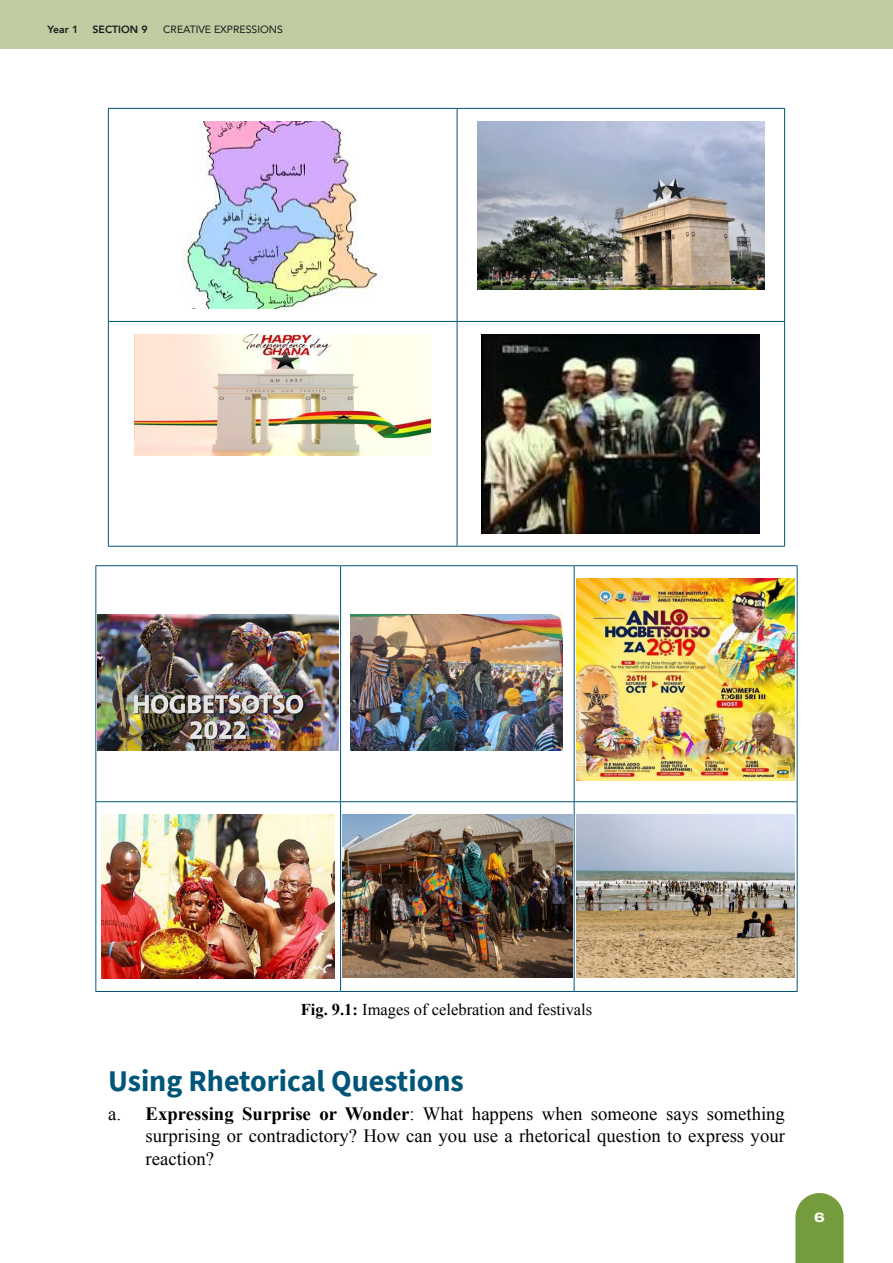
<style>
.page{position:relative;width:893px;height:1263px;background:#fff}
.page>*{position:absolute;margin:0;border:0;box-sizing:border-box;transform-origin:0 0}
.t1{font:700 30px "Source Sans Pro";color:#005578}
.t2{font:18.75px/22.5px "Times New Roman";color:#000;text-align:justify}
.t3{font:16.5px "Times New Roman";color:#000}
.t4{font:800 13.5px "Archivo Expanded";color:#fff}
.t5{font:10.5px "Avenir";color:#1a1a1a}
.t6{font:800 10.5px "Avenir";color:#1a1a1a}
.s1{font-weight:700}
</style>
<div class="page">
<div style="left:0;top:0;width:893px;height:49px;background:#c0cca2"></div>
<svg style="left:795px;top:1193px;width:49px;height:70px;background:#80a44d"></svg>
<hr style="left:457px;top:109px;width:1px;height:212px;background:#005578">
<hr style="left:108px;top:321px;width:349px;height:1px;background:#005578">
<hr style="left:457px;top:321px;width:328px;height:1px;background:#005578">
<hr style="left:457px;top:322px;width:1px;height:224px;background:#005578">
<hr style="left:108px;top:108px;width:349px;height:1px;background:#005578">
<hr style="left:108px;top:109px;width:1px;height:212px;background:#005578">
<hr style="left:457px;top:108px;width:328px;height:1px;background:#005578">
<hr style="left:784px;top:109px;width:1px;height:212px;background:#005578">
<hr style="left:108px;top:322px;width:1px;height:224px;background:#005578">
<hr style="left:784px;top:322px;width:1px;height:224px;background:#005578">
<hr style="left:108px;top:546px;width:349px;height:1px;background:#005578">
<hr style="left:457px;top:546px;width:328px;height:1px;background:#005578">
<img style="left:182px;top:121px;width:199px;height:188px">
<img style="left:478px;top:121px;width:286px;height:168px">
<img style="left:135px;top:334px;width:296px;height:122px">
<img style="left:482px;top:334px;width:278px;height:199px">
<hr style="left:574px;top:566px;width:1px;height:235px;background:#005578">
<hr style="left:340px;top:566px;width:1px;height:235px;background:#005578">
<hr style="left:574px;top:801px;width:223px;height:1px;background:#005578">
<hr style="left:341px;top:801px;width:233px;height:1px;background:#005578">
<hr style="left:574px;top:802px;width:1px;height:189px;background:#005578">
<hr style="left:95px;top:801px;width:246px;height:1px;background:#005578">
<hr style="left:340px;top:802px;width:1px;height:189px;background:#005578">
<hr style="left:574px;top:565px;width:223px;height:1px;background:#005578">
<hr style="left:797px;top:566px;width:1px;height:235px;background:#005578">
<hr style="left:341px;top:565px;width:233px;height:1px;background:#005578">
<hr style="left:95px;top:565px;width:246px;height:1px;background:#005578">
<hr style="left:95px;top:566px;width:1px;height:235px;background:#005578">
<hr style="left:797px;top:802px;width:1px;height:189px;background:#005578">
<hr style="left:95px;top:802px;width:1px;height:189px;background:#005578">
<hr style="left:574px;top:991px;width:223px;height:1px;background:#005578">
<hr style="left:341px;top:991px;width:233px;height:1px;background:#005578">
<hr style="left:95px;top:991px;width:246px;height:1px;background:#005578">
<img style="left:577px;top:578px;width:217px;height:202px">
<img style="left:350px;top:614px;width:213px;height:136px">
<img style="left:98px;top:615px;width:241px;height:135px">
<img style="left:577px;top:814px;width:217px;height:163px">
<img style="left:343px;top:814px;width:229px;height:163px">
<img style="left:102px;top:814px;width:233px;height:165px">
<p class="t6" style="left:48px;top:21px;width:32px">Year 1</p>
<p class="t6" style="left:93px;top:21px;width:57px">SECTION 9</p>
<p class="t5" style="left:163px;top:21px;width:121px">CREATIVE EXPRESSIONS</p>
<p class="t3" style="left:301px;top:999px;width:293px"><span class="s1">Fig. 9.1:</span> Images of celebration and festivals</p>
<h1 class="t1" style="left:108px;top:1060px;width:357px">Using Rhetorical Questions</h1>
<p class="t2" style="left:146px;top:1102px;width:641px;text-indent:-38px">a. <span class="s1">Expressing Surprise or Wonder</span>: What happens when someone says something surprising or contradictory? How can you use a rhetorical question to express your reaction?</p>
<p class="t4" style="left:814px;top:1207px;width:12px">6</p>
</div>
